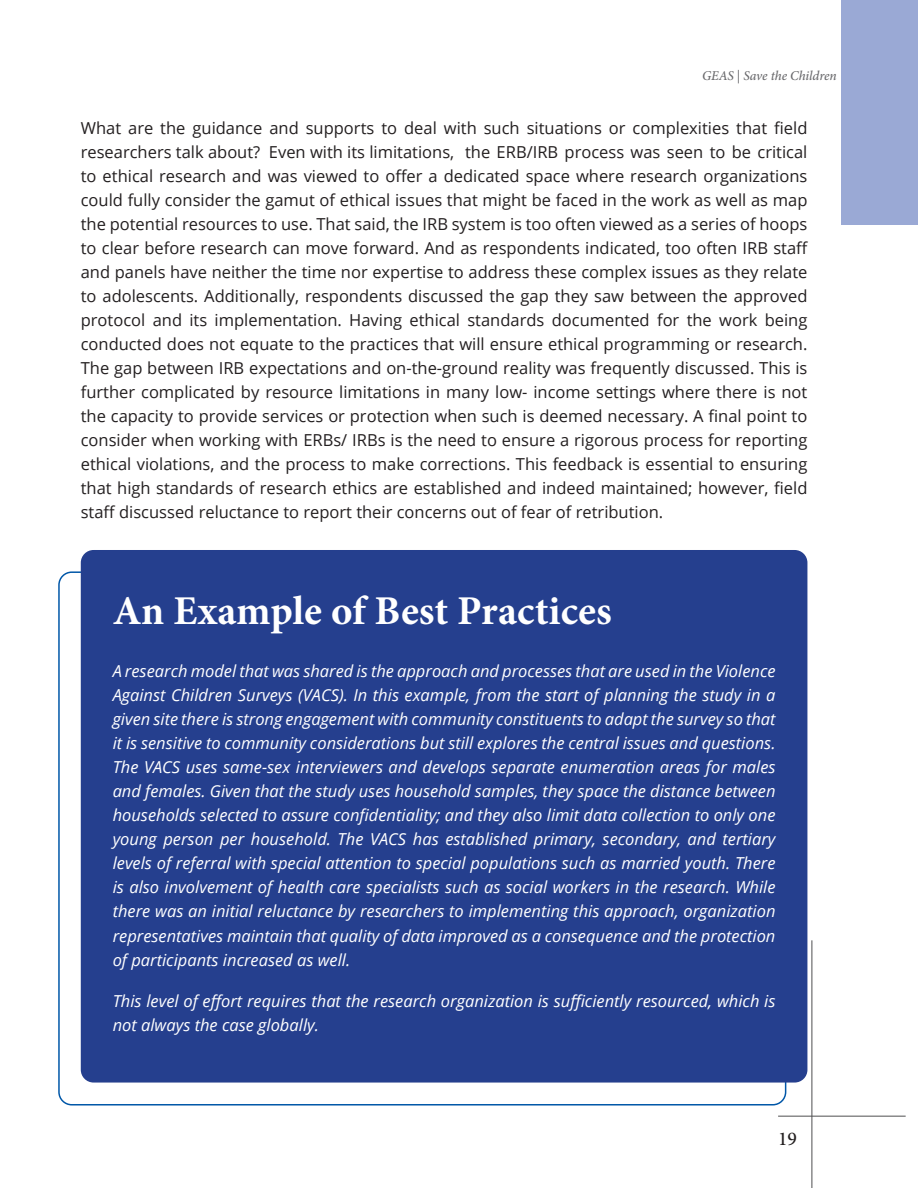
<style>
.page{position:relative;width:918px;height:1188px;background:#fff}
.page>*{position:absolute;margin:0;border:0;box-sizing:border-box;transform-origin:0 0}
.t1{font:700 40.95px "Minion Pro";color:#fff}
.t2{font:500 19.5px "Minion Pro";color:#231f20}
.t3{font:16.5px/24px "Open Sans";color:#231f20;text-align:justify}
.t4{font:italic 16.5px/24px "Open Sans";color:#fff;text-align:justify}
.t5{font:italic 500 13.5px "Minion Pro";letter-spacing:-.005em;color:#69696c}
</style>
<div class="page">
<div style="left:842px;top:0;width:76px;height:225px;background:#9aa9d5"></div>
<div style="left:81px;top:550px;width:726px;height:533px;background:#253f8e;border-radius:13px"></div>
<hr style="left:812px;top:940px;width:1px;height:248px;background:#4e4f50">
<hr style="left:778px;top:1116px;width:128px;height:1px;background:#4e4f50">
<p class="t5" style="left:702px;top:67px;width:136px">GEAS | Save the Children</p>
<p class="t3" style="left:81px;top:115px;width:729px">What are the guidance and supports to deal with such situations or complexities that field researchers talk about? Even with its limitations, the ERB/IRB process was seen to be critical to ethical research and was viewed to offer a dedicated space where research organizations could fully consider the gamut of ethical issues that might be faced in the work as well as map the potential resources to use. That said, the IRB system is too often viewed as a series of hoops to clear before research can move forward. And as respondents indicated, too often IRB staff and panels have neither the time nor expertise to address these complex issues as they relate to adolescents. Additionally, respondents discussed the gap they saw between the approved protocol and its implementation. Having ethical standards documented for the work being conducted does not equate to the practices that will ensure ethical programming or research.<br>The gap between IRB expectations and on-the-ground reality was frequently discussed. This is further complicated by resource limitations in many low- income settings where there is not the capacity to provide services or protection when such is deemed necessary. A final point to consider when working with ERBs/ IRBs is the need to ensure a rigorous process for reporting ethical violations, and the process to make corrections. This feedback is essential to ensuring that high standards of research ethics are established and indeed maintained; however, field staff discussed reluctance to report their concerns out of fear of retribution.</p>
<h1 class="t1" style="left:113px;top:582px;width:501px">An Example of Best Practices</h1>
<p class="t4" style="left:113px;top:659px;width:664px">A research model that was shared is the approach and processes that are used in the Violence Against Children Surveys (VACS). In this example, from the start of planning the study in a given site there is strong engagement with community constituents to adapt the survey so that it is sensitive to community considerations but still explores the central issues and questions.<br>The VACS uses same-sex interviewers and develops separate enumeration areas for males and females. Given that the study uses household samples, they space the distance between households selected to assure confidentiality; and they also limit data collection to only one young person per household. The VACS has established primary, secondary, and tertiary levels of referral with special attention to special populations such as married youth. There is also involvement of health care specialists such as social workers in the research. While there was an initial reluctance by researchers to implementing this approach, organization representatives maintain that quality of data improved as a consequence and the protection of participants increased as well.</p>
<p class="t4" style="left:113px;top:988px;width:664px">This level of effort requires that the research organization is sufficiently resourced, which is not always the case globally.</p>
<p class="t2" style="left:778px;top:1125px;width:20px">19</p>
</div>
